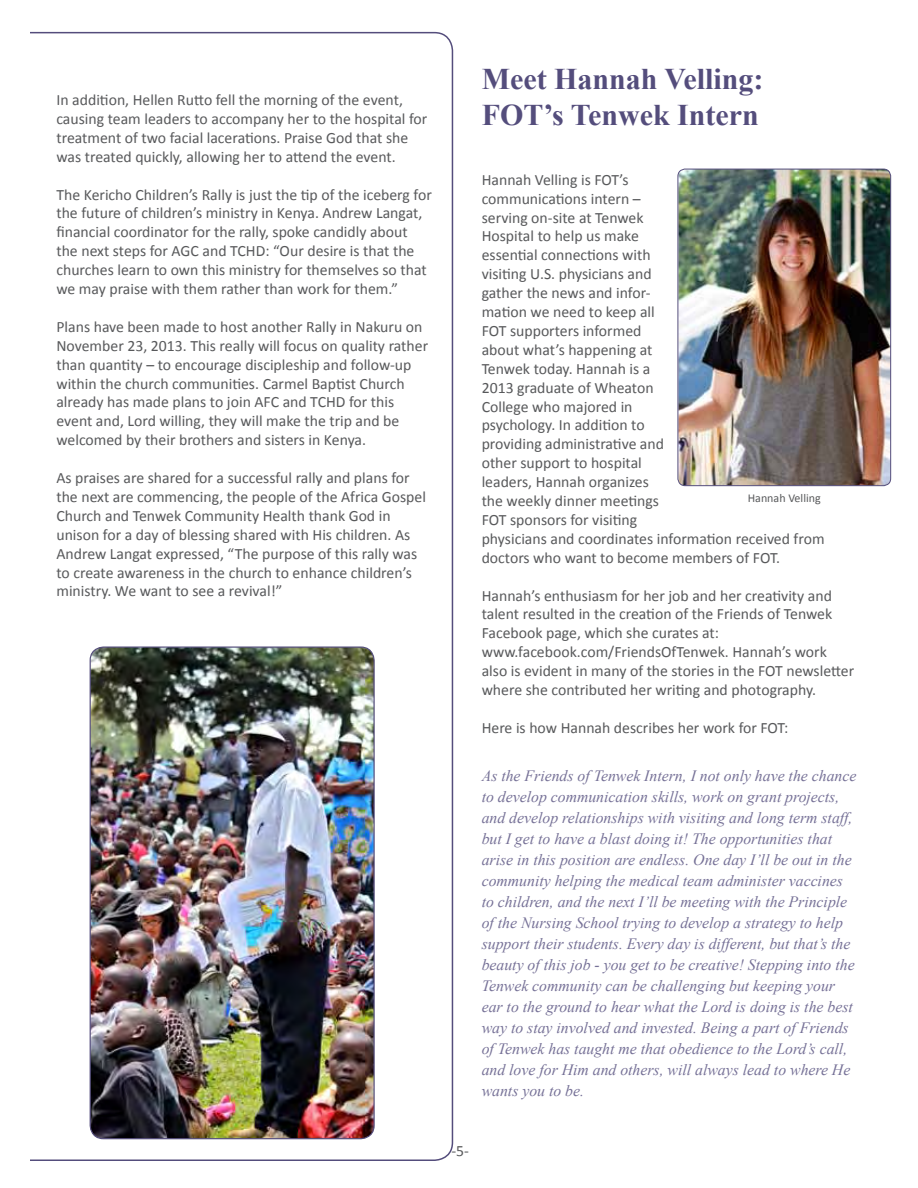
<style>
.page{position:relative;width:918px;height:1188px;background:#fff}
.page>*{position:absolute;margin:0;border:0;box-sizing:border-box;transform-origin:0 0}
.t1{font:700 30px/36px "Times New Roman";color:#544d7c}
.t2{font:15.75px/18.9px "Calibri";color:#58595b}
.t3{font:italic 15.75px/21px "Times New Roman";color:#767197}
.t4{font:12px "Calibri";color:#58595b}
</style>
<div class="page">
<svg style="left:30px;top:32px;width:423px;height:1129px"></svg>
<img style="left:90px;top:647px;width:284px;height:492px">
<div style="left:90px;top:646px;width:285px;height:493px;border:1px solid #544d7c;border-radius:13px"></div>
<img style="left:678px;top:169px;width:213px;height:317px">
<div style="left:678px;top:169px;width:213px;height:317px;border:1px solid #544d7c;border-radius:7px"></div>
<p class="t2" style="left:56px;top:90px;width:372px">In addition, Hellen Rutto fell the morning of the event, causing team leaders to accompany her to the hospital for treatment of two facial lacerations. Praise God that she was treated quickly, allowing her to attend the event.</p>
<p class="t2" style="left:56px;top:185px;width:377px">The Kericho Children’s Rally is just the tip of the iceberg for the future of children’s ministry in Kenya. Andrew Langat, financial coordinator for the rally, spoke candidly about the next steps for AGC and TCHD: “Our desire is that the churches learn to own this ministry for themselves so that we may praise with them rather than work for them.”</p>
<p class="t2" style="left:56px;top:317px;width:373px">Plans have been made to host another Rally in Nakuru on November 23, 2013. This really will focus on quality rather than quantity – to encourage discipleship and follow-up within the church communities. Carmel Baptist Church already has made plans to join AFC and TCHD for this event and, Lord willing, they will make the trip and be welcomed by their brothers and sisters in Kenya.</p>
<p class="t2" style="left:56px;top:468px;width:371px">As praises are shared for a successful rally and plans for the next are commencing, the people of the Africa Gospel Church and Tenwek Community Health thank God in unison for a day of blessing shared with His children. As Andrew Langat expressed, “The purpose of this rally was to create awareness in the church to enhance children’s ministry. We want to see a revival!”</p>
<h1 class="t1" style="left:482px;top:61px;width:283px">Meet Hannah Velling:<br>FOT’s Tenwek Intern</h1>
<p class="t2" style="left:482px;top:170px;width:344px">Hannah Velling is FOT’s<br>communications intern –<br>serving on-site at Tenwek<br>Hospital to help us make<br>essential connections with<br>visiting U.S. physicians and<br>gather the news and infor-<br>mation we need to keep all<br>FOT supporters informed<br>about what’s happening at<br>Tenwek today. Hannah is a<br>2013 graduate of Wheaton<br>College who majored in<br>psychology. In addition to<br>providing administrative and<br>other support to hospital<br>leaders, Hannah organizes<br>the weekly dinner meetings<br>FOT sponsors for visiting<br>physicians and coordinates information received from doctors who want to become members of FOT.</p>
<p class="t2" style="left:482px;top:586px;width:374px">Hannah’s enthusiasm for her job and her creativity and talent resulted in the creation of the Friends of Tenwek Facebook page, which she curates at: www.facebook.com/FriendsOfTenwek. Hannah’s work also is evident in many of the stories in the FOT newsletter where she contributed her writing and photography.</p>
<p class="t2" style="left:482px;top:718px;width:308px">Here is how Hannah describes her work for FOT:</p>
<p class="t3" style="left:482px;top:765px;width:376px">As the Friends of Tenwek Intern, I not only have the chance to develop communication skills, work on grant projects, and develop relationships with visiting and long term staff, but I get to have a blast doing it! The opportunities that arise in this position are endless. One day I’ll be out in the community helping the medical team administer vaccines to children, and the next I’ll be meeting with the Principle of the Nursing School trying to develop a strategy to help support their students. Every day is different, but that’s the beauty of this job - you get to be creative! Stepping into the Tenwek community can be challenging but keeping your ear to the ground to hear what the Lord is doing is the best way to stay involved and invested. Being a part of Friends of Tenwek has taught me that obedience to the Lord’s call, and love for Him and others, will always lead to where He wants you to be.</p>
<p class="t4" style="left:748px;top:491px;width:74px">Hannah Velling</p>
<p class="t2" style="left:451px;top:1142px;width:19px">-5-</p>
</div>
